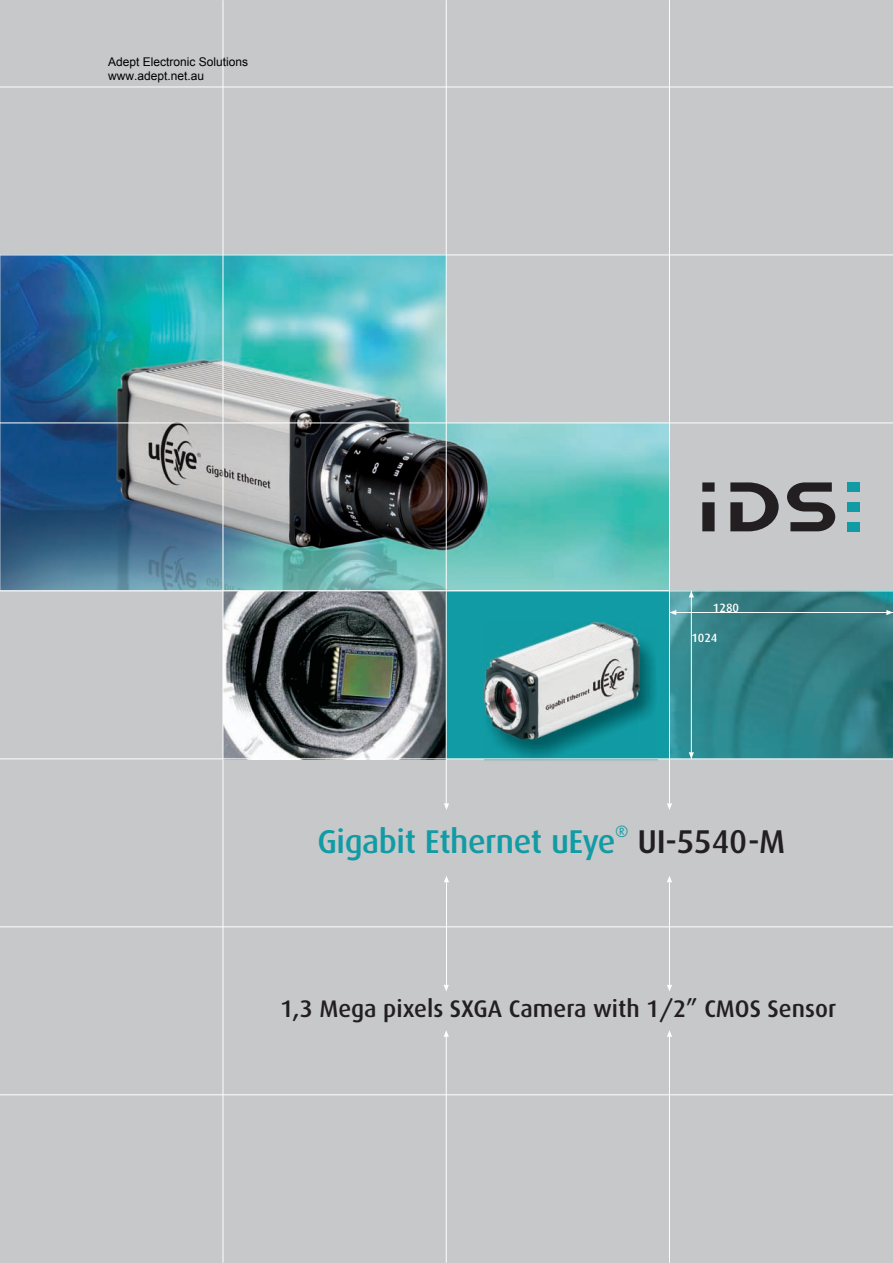
<style>
.page{position:relative;width:893px;height:1263px;background:#c7c8ca}
.page>*{position:absolute;margin:0;border:0;box-sizing:border-box;transform-origin:0 0}
.t1{font:500 33px "Dax";letter-spacing:-.015em;color:#119ba4}
.t2{font:500 24px "Dax";color:#231f20}
.t3{font:500 16.5px "Dax";color:#119ba4}
.t4{font:12px/13.6px "Arial";color:#000}
.t5{font:500 12px "Dax";color:#fff}
.s1{color:#231f20}
</style>
<div class="page">
<hr style="left:669px;top:882px;width:1px;height:103px;background:#fff">
<hr style="left:0;top:926px;width:893px;height:1px;background:#fff">
<hr style="left:0;top:1094px;width:893px;height:1px;background:#fff">
<hr style="left:0;top:87px;width:893px;height:1px;background:#fff">
<svg style="left:667px;top:985px;width:5px;height:6px"></svg>
<hr style="left:669px;top:1036px;width:1px;height:227px;background:#fff">
<svg style="left:667px;top:1030px;width:5px;height:7px"></svg>
<svg style="left:730px;top:482px;width:49px;height:49px"></svg>
<svg style="left:787px;top:482px;width:48px;height:49px"></svg>
<svg style="left:702px;top:482px;width:13px;height:49px"></svg>
<div style="left:848px;top:522px;width:12px;height:9px;background:#119ba4"></div>
<div style="left:848px;top:482px;width:12px;height:10px;background:#119ba4"></div>
<div style="left:848px;top:502px;width:12px;height:9px;background:#119ba4"></div>
<hr style="left:446px;top:1036px;width:1px;height:227px;background:#fff">
<svg style="left:444px;top:1030px;width:5px;height:7px"></svg>
<svg style="left:444px;top:985px;width:5px;height:6px"></svg>
<svg style="left:667px;top:803px;width:5px;height:7px"></svg>
<svg style="left:667px;top:876px;width:5px;height:6px"></svg>
<img style="left:670px;top:591px;width:223px;height:167px">
<hr style="left:691px;top:591px;width:1px;height:168px;background:#fff">
<svg style="left:689px;top:752px;width:5px;height:6px"></svg>
<svg style="left:689px;top:591px;width:5px;height:6px"></svg>
<hr style="left:670px;top:612px;width:223px;height:1px;background:#fff">
<svg style="left:886px;top:610px;width:7px;height:5px"></svg>
<svg style="left:670px;top:610px;width:6px;height:5px"></svg>
<img style="left:224px;top:591px;width:222px;height:167px">
<div style="left:446px;top:591px;width:223px;height:168px;background:#119ba4"></div>
<img style="left:484px;top:623px;width:156px;height:117px">
<svg style="left:444px;top:803px;width:5px;height:7px"></svg>
<svg style="left:444px;top:876px;width:5px;height:6px"></svg>
<hr style="left:446px;top:882px;width:1px;height:103px;background:#fff">
<img style="left:0;top:254px;width:669px;height:336px">
<hr style="left:223px;top:0;width:1px;height:1263px;background:#fff">
<hr style="left:446px;top:0;width:1px;height:805px;background:#fff">
<hr style="left:669px;top:0;width:1px;height:803px;background:#fff">
<hr style="left:0;top:255px;width:893px;height:1px;background:#fff">
<hr style="left:0;top:422px;width:893px;height:1px;background:#fff">
<hr style="left:0;top:590px;width:893px;height:1px;background:#fff">
<hr style="left:0;top:758px;width:893px;height:1px;background:#fff">
<p class="t4" style="left:108px;top:55px;width:142px">Adept Electronic Solutions www.adept.net.au</p>
<p class="t5" style="left:713px;top:603px;width:28px">1280</p>
<p class="t5" style="left:691px;top:633px;width:28px">1024</p>
<p class="t3" style="left:615px;top:824px;width:15px">®</p>
<h1 class="t1" style="left:317px;top:827px;width:469px">Gigabit Ethernet uEye <span class="s1">UI-5540-M</span></h1>
<p class="t2" style="left:280px;top:998px;width:557px">1,3 Mega pixels SXGA Camera with 1/2” CMOS Sensor</p>
</div>
